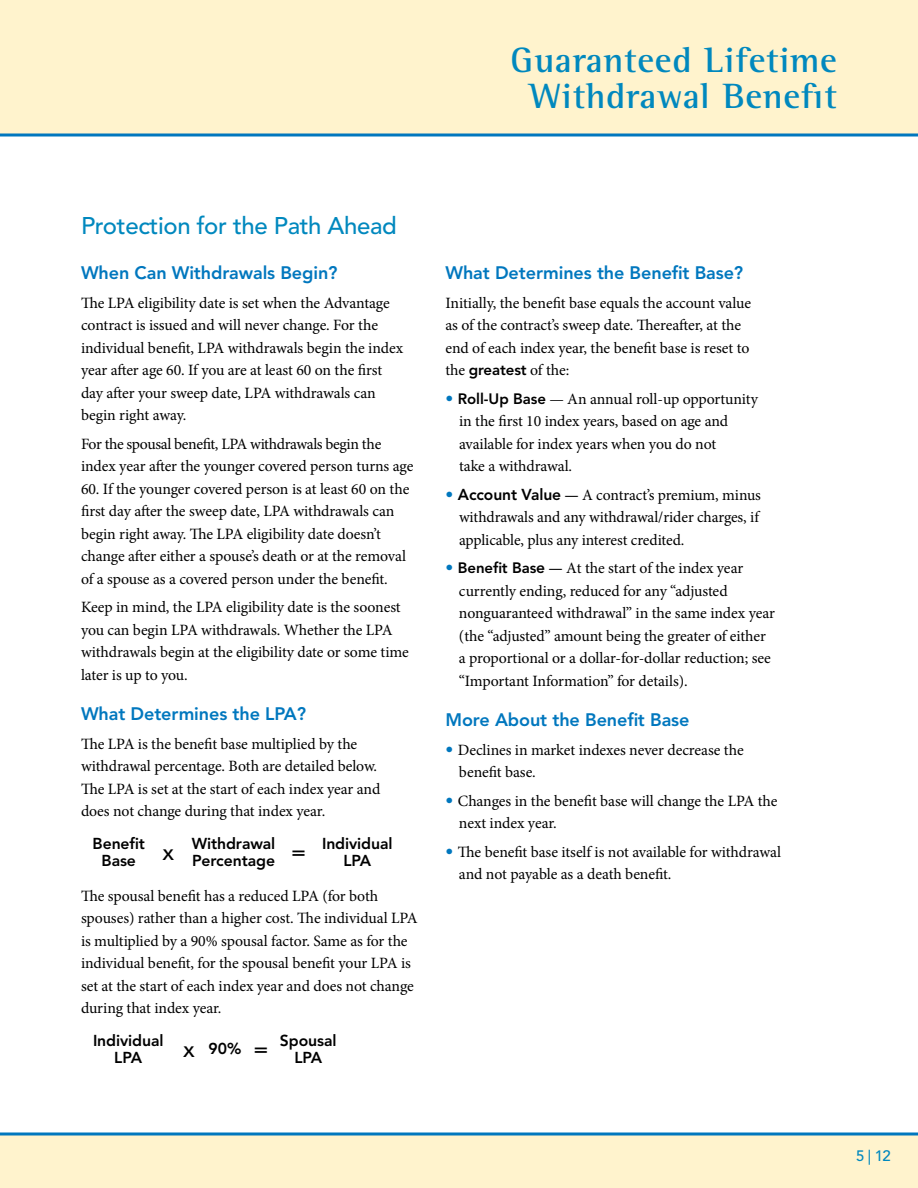
<style>
.page{position:relative;width:918px;height:1188px;background:#fff}
.page>*{position:absolute;margin:0;border:0;box-sizing:border-box;transform-origin:0 0}
.t1{font:700 36px/36px "Rotis Semi Serif";letter-spacing:.02em;color:#0088be;text-align:center}
.t2{font:500 24px "Avenir LT Std";letter-spacing:-.015em;color:#0088be}
.t3{font:800 18px "Avenir LT Std";letter-spacing:-.005em;color:#0077be}
.t4{font:15.75px/22.5px "Minion Pro";letter-spacing:-.005em;color:#000}
.t5{font:800 15.75px/16.5px "Avenir LT Std";letter-spacing:-.005em;color:#000;text-align:center}
.t6{font:500 15px "Avenir LT Std";color:#0088be}
.s1{font-weight:500;font-size:22.5px}
.s2{font-family:"Avenir LT Std";font-weight:800;font-size:15px}
.s3{font-family:"Avenir LT Std";font-weight:900;color:#0077be}
.s4{font-family:"Avenir LT Std";font-weight:800}
.s5{font-weight:700}
</style>
<div class="page">
<div style="left:0;top:0;width:918px;height:135px;background:#fff3cd"></div>
<div style="left:0;top:1134px;width:918px;height:54px;background:#fff3cd"></div>
<hr style="left:0;top:134px;width:918px;height:2px;background:#0077be">
<svg style="left:0;top:1132px;width:918px;height:4px;background:#3f97c7"></svg>
<h1 class="t1" style="left:510px;top:42px;width:328px">Guaranteed Lifetime<br>Withdrawal Benefit</h1>
<h2 class="t2" style="left:81px;top:212px;width:317px">Protection for the Path Ahead</h2>
<p class="t3" style="left:81px;top:262px;width:258px">When Can Withdrawals Begin?</p>
<p class="t4" style="left:81px;top:291px;width:324px">The LPA eligibility date is set when the Advantage contract is issued and will never change. For the individual benefit, LPA withdrawals begin the index year after age 60. If you are at least 60 on the first day after your sweep date, LPA withdrawals can begin right away.</p>
<p class="t4" style="left:81px;top:432px;width:334px">For the spousal benefit, LPA withdrawals begin the index year after the younger covered person turns age</p>
<p class="t4" style="left:81px;top:477px;width:330px">60. If the younger covered person is at least 60 on the first day after the sweep date, LPA withdrawals can begin right away. The LPA eligibility date doesn’t change after either a spouse’s death or at the removal of a spouse as a covered person under the benefit.</p>
<p class="t4" style="left:81px;top:596px;width:329px">Keep in mind, the LPA eligibility date is the soonest you can begin LPA withdrawals. Whether the LPA withdrawals begin at the eligibility date or some time later is up to you.</p>
<p class="t3" style="left:81px;top:703px;width:227px">What Determines the LPA?</p>
<p class="t4" style="left:81px;top:732px;width:301px">The LPA is the benefit base multiplied by the withdrawal percentage. Both are detailed below.<br>The LPA is set at the start of each index year and does not change during that index year.</p>
<p class="t5" style="left:102px;top:835px;width:74px;text-align:left;text-indent:-9px">Benefit<br>Base <sup>x</sup></p>
<p class="t5" style="left:192px;top:835px;width:116px;text-align:left">Withdrawal<br>Percentage <sup>=</sup></p>
<p class="t5" style="left:322px;top:835px;width:72px">Individual<br>LPA</p>
<p class="t4" style="left:81px;top:885px;width:338px">The spousal benefit has a reduced LPA (for both spouses) rather than a higher cost. The individual LPA is multiplied by a 90% spousal factor. Same as for the individual benefit, for the spousal benefit your LPA is set at the start of each index year and does not change during that index year.</p>
<p class="t5" style="left:93px;top:1033px;width:72px">Individual<br>LPA</p>
<p class="t5" style="left:183px;top:1041px;width:87px"><span class="s1">x</span> 90% <span class="s1">=</span></p>
<p class="t5" style="left:280px;top:1033px;width:58px">Spousal<br>LPA</p>
<p class="t3" style="left:446px;top:262px;width:299px">What Determines the Benefit Base?</p>
<p class="t4" style="left:446px;top:291px;width:307px">Initially, the benefit base equals the account value as of the contract’s sweep date. Thereafter, at the end of each index year, the benefit base is reset to the <span class="s2">greatest</span> of the:</p>
<p class="t4" style="left:459px;top:387px;width:300px;text-indent:-14px"><span class="s3">•</span> <span class="s2">Roll-Up Base</span> — An annual roll-up opportunity in the first 10 index years, based on age and available for index years when you do not<br>take a withdrawal.</p>
<p class="t4" style="left:459px;top:483px;width:304px;text-indent:-13px"><span class="s3">•</span> <span class="s4">Account Value</span> <span class="s5">—</span> A contract’s premium, minus withdrawals and any withdrawal/rider charges, if applicable, plus any interest credited.</p>
<p class="t4" style="left:459px;top:557px;width:317px;text-indent:-13px"><span class="s3">•</span> <span class="s2">Benefit Bas</span><span class="s4">e</span> <span class="s5">—</span> At the start of the index year currently ending, reduced for any “adjusted nonguaranteed withdrawal” in the same index year (the “adjusted” amount being the greater of either a proportional or a dollar-for-dollar reduction; see “Important Information” for details).</p>
<p class="t3" style="left:446px;top:709px;width:246px">More About the Benefit Base</p>
<p class="t4" style="left:459px;top:738px;width:286px;text-indent:-13px"><span class="s3">•</span> Declines in market indexes never decrease the benefit base.</p>
<p class="t4" style="left:459px;top:789px;width:320px;text-indent:-13px"><span class="s3">•</span> Changes in the benefit base will change the LPA the next index year.</p>
<p class="t4" style="left:459px;top:840px;width:324px;text-indent:-13px"><span class="s3">•</span> The benefit base itself is not available for withdrawal and not payable as a death benefit.</p>
<p class="t6" style="left:856px;top:1147px;width:36px">5 | 12</p>
</div>
